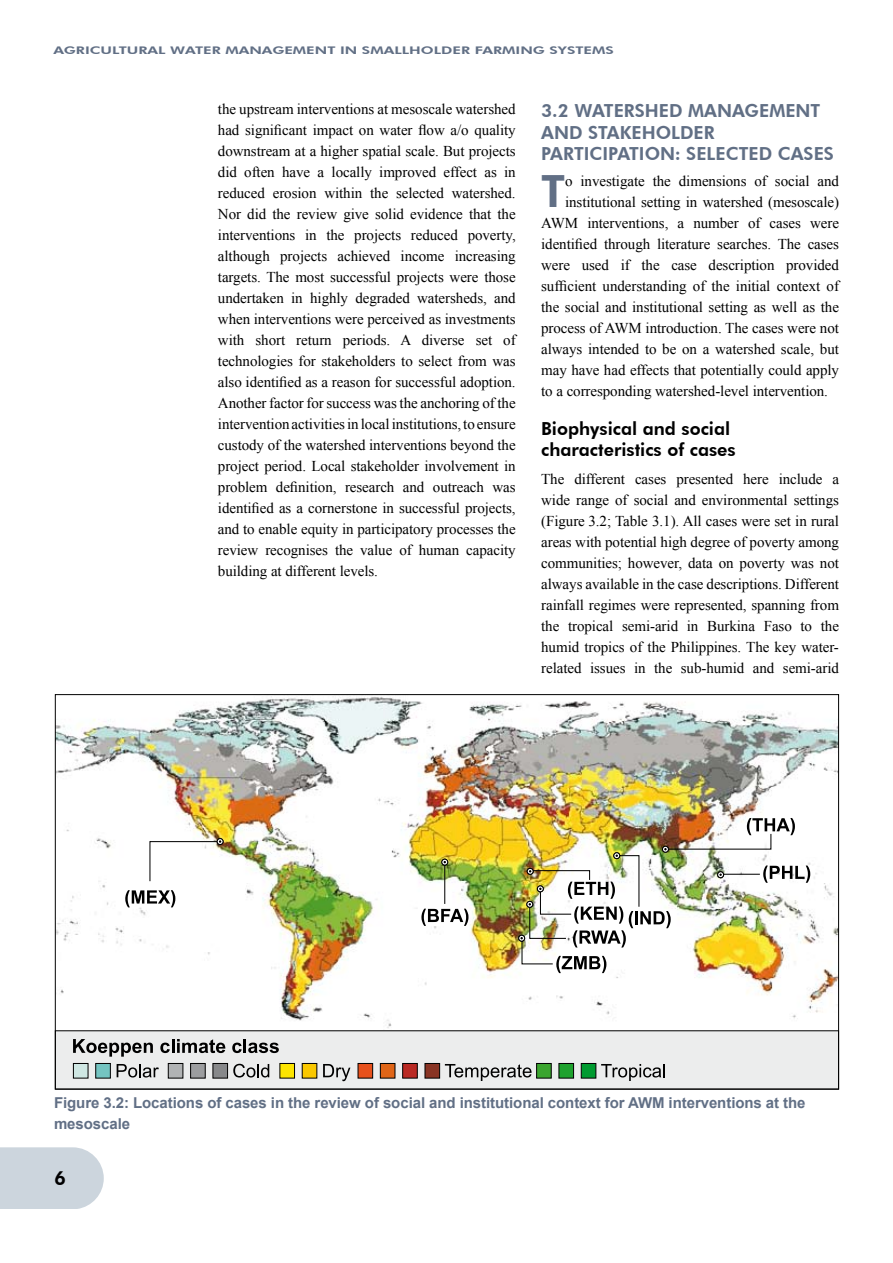
<style>
.page{position:relative;width:893px;height:1263px;background:#fff}
.page>*{position:absolute;margin:0;border:0;box-sizing:border-box;transform-origin:0 0}
.t1{font:800 44.4px "Futura BT";color:#616f85}
.t2{font:800 19.5px "Futura BT";color:#000}
.t3{font:800 18px/21.6px "Futura BT";color:#616f85}
.t4{font:800 18px/21.8px "Futura BT";color:#000}
.t5{font:15px/21px "Times New Roman";letter-spacing:-.005em;color:#000;text-align:justify}
.t6{font:700 15px/21px "Arial";letter-spacing:-.005em;color:#616f85}
.t7{font:800 10.5px "Futura BT";color:#616f85;scale:1.43 1}
</style>
<div class="page">
<svg style="left:0;top:1147px;width:104px;height:62px;background:#cfd7df"></svg>
<img style="left:57px;top:696px;width:780px;height:332px">
<div style="left:55px;top:1031px;width:784px;height:58px;background:#eceded"></div>
<div style="left:73px;top:1063px;width:15px;height:15px;background:#cfe7e3;border:1px solid #000"></div>
<div style="left:96px;top:1063px;width:14px;height:15px;background:#74c4c1"></div>
<svg style="left:117px;top:1064px;width:42px;height:13px"></svg>
<div style="left:168px;top:1063px;width:15px;height:15px;background:#b1b3b4;border:1px solid #000"></div>
<div style="left:190px;top:1063px;width:15px;height:15px;background:#9c9d9f;border:1px solid #000"></div>
<div style="left:213px;top:1063px;width:15px;height:15px;background:#87888a;border:1px solid #000"></div>
<svg style="left:233px;top:1064px;width:36px;height:13px"></svg>
<div style="left:280px;top:1063px;width:15px;height:15px;background:#fde500;border:1px solid #000"></div>
<div style="left:302px;top:1063px;width:15px;height:15px;background:#fac800;border:1px solid #000"></div>
<svg style="left:323px;top:1064px;width:27px;height:17px"></svg>
<div style="left:358px;top:1063px;width:15px;height:15px;background:#e7511c;border:1px solid #000"></div>
<div style="left:380px;top:1063px;width:15px;height:15px;background:#e06517;border:1px solid #000"></div>
<div style="left:403px;top:1063px;width:14px;height:15px;background:#b92923"></div>
<svg style="left:445px;top:1064px;width:87px;height:17px"></svg>
<div style="left:425px;top:1063px;width:15px;height:15px;background:#893424;border:1px solid #000"></div>
<div style="left:536px;top:1063px;width:15px;height:15px;background:#3ba52f;border:1px solid #000"></div>
<div style="left:559px;top:1063px;width:15px;height:15px;background:#1fa22e;border:1px solid #000"></div>
<svg style="left:601px;top:1064px;width:64px;height:17px"></svg>
<div style="left:581px;top:1063px;width:15px;height:15px;background:#009b30;border:1px solid #000"></div>
<svg style="left:73px;top:1039px;width:80px;height:18px"></svg>
<svg style="left:160px;top:1039px;width:65px;height:14px"></svg>
<svg style="left:232px;top:1039px;width:47px;height:14px"></svg>
<img style="left:125px;top:837px;width:343px;height:89px">
<img style="left:518px;top:818px;width:292px;height:155px">
<p class="t7" style="left:54px;top:44px;width:15px">AGRICUL</p>
<p class="t7" style="left:119px;top:44px;width:14px">TURAL</p>
<p class="t7" style="left:170px;top:44px;width:30px">WATER</p>
<p class="t7" style="left:225px;top:44px;width:34px">MANAGEME</p>
<p class="t7" style="left:315px;top:44px;width:41px">NT IN SMALLHOLDER</p>
<p class="t7" style="left:475px;top:44px;width:8px">FARMI</p>
<p class="t7" style="left:520px;top:44px;width:28px">NG SYS</p>
<p class="t7" style="left:575px;top:44px;width:14px">TEMS</p>
<p class="t5" style="left:218px;top:98px;width:299px">the upstream interventions at mesoscale watershed had significant impact on water flow a/o quality downstream at a higher spatial scale. But projects did often have a locally improved effect as in reduced erosion within the selected watershed.<br>Nor did the review give solid evidence that the interventions in the projects reduced poverty, although projects achieved income increasing targets. The most successful projects were those undertaken in highly degraded watersheds, and when interventions were perceived as investments with short return periods. A diverse set of technologies for stakeholders to select from was also identified as a reason for successful adoption.<br>Another factor for success was the anchoring of the intervention activities in local institutions, to ensure custody of the watershed interventions beyond the project period. Local stakeholder involvement in problem definition, research and outreach was identified as a cornerstone in successful projects, and to enable equity in participatory processes the review recognises the value of human capacity building at different levels.</p>
<p class="t3" style="left:541px;top:100px;width:85px">3.2 WATERSHED</p>
<p class="t3" style="left:688px;top:100px;width:58px">MANAGEME</p>
<p class="t3" style="left:796px;top:100px;width:26px">NT</p>
<p class="t3" style="left:541px;top:121px;width:79px">AND STAKEHOLDER<br>PARTICIPA</p>
<p class="t3" style="left:629px;top:143px;width:69px">TION: SELEC</p>
<p class="t3" style="left:739px;top:143px;width:52px">TED CASES</p>
<h1 class="t1" style="left:541px;top:164px;width:24px">T</h1>
<p class="t5" style="left:565px;top:170px;width:275px">o investigate the dimensions of social and</p>
<p class="t5" style="left:565px;top:191px;width:275px">institutional setting in watershed (mesoscale)</p>
<p class="t5" style="left:541px;top:212px;width:299px">AWM interventions, a number of cases were</p>
<p class="t5" style="left:541px;top:233px;width:299px">identified through literature searches. The cases</p>
<p class="t5" style="left:541px;top:254px;width:299px">were used if the case description provided</p>
<p class="t5" style="left:541px;top:275px;width:299px">sufficient understanding of the initial context of</p>
<p class="t5" style="left:541px;top:296px;width:299px">the social and institutional setting as well as the</p>
<p class="t5" style="left:541px;top:317px;width:299px">process of AWM introduction. The cases were not</p>
<p class="t5" style="left:541px;top:338px;width:299px">always intended to be on a watershed scale, but</p>
<p class="t5" style="left:541px;top:359px;width:299px">may have had effects that potentially could apply</p>
<p class="t5" style="left:541px;top:380px;width:288px">to a corresponding watershed-level intervention.</p>
<p class="t4" style="left:541px;top:417px;width:196px">BIOPHYSICAL AND SOCIAL<br>CHARACTERISTICS OF CASES</p>
<p class="t5" style="left:541px;top:468px;width:299px">The different cases presented here include a wide range of social and environmental settings (Figure 3.2; Table 3.1). All cases were set in rural areas with potential high degree of poverty among communities; however, data on poverty was not always available in the case descriptions. Different rainfall regimes were represented, spanning from the tropical semi-arid in Burkina Faso to the humid tropics of the Philippines. The key water&shy;related issues in the sub-humid and semi-arid</p>
<p class="t6" style="left:54px;top:1092px;width:753px">Figure 3.2: Locations of cases in the review of social and institutional context for AWM interventions at the mesoscale</p>
<h2 class="t2" style="left:54px;top:1166px;width:13px">6</h2>
</div>
